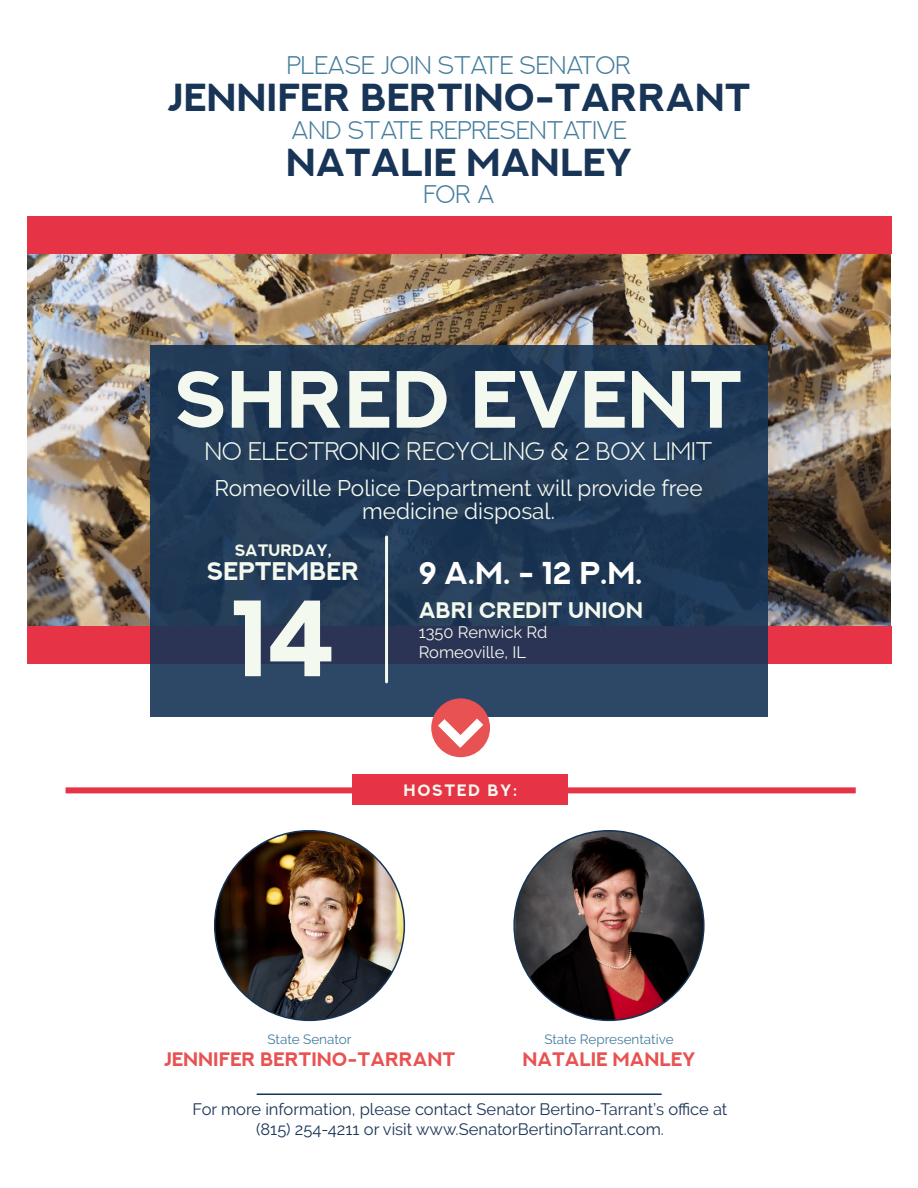
<style>
.page{position:relative;width:918px;height:1188px;background:#fff}
.page>*{position:absolute;margin:0;border:0;box-sizing:border-box;transform-origin:0 0}
.t1{font:700 108px "NEXTART";color:#f4f9ef}
.t2{font:700 81px "NEXTART";color:#f4f9ef}
.t3{font:700 39px "NEXTART";color:#183456}
.t4{font:700 31.5px "NEXTART";color:#fff}
.t5{font:300 25.5px "NEXTART";color:#467d9d}
.t6{font:300 25.5px "NEXTART";color:#f4f9ef}
.t7{font:700 25.5px "NEXTART";color:#f4f9ef}
.t8{font:22.5px/22.5px "Raleway";color:#f4f9ef;text-align:center}
.t9{font:700 22.5px "NEXTART";color:#f4f9ef}
.t10{font:700 19.5px "NEXTART";color:#e85252}
.t11{font:16.5px "Raleway";color:#1c3557}
.t12{font:16.5px "Raleway";color:#f4f9ef}
.t13{font:700 16.5px "NEXTART";letter-spacing:.1em;color:#f4f9ef}
.t14{font:700 16.5px "NEXTART";color:#f4f9ef}
.t15{font:13.5px "Raleway";color:#467d9d}
</style>
<div class="page">
<img style="left:27px;top:254px;width:864px;height:372px">
<div style="left:27px;top:216px;width:864px;height:38px;background:#e63446"></div>
<div style="left:27px;top:626px;width:864px;height:38px;background:#e63446"></div>
<svg style="left:151px;top:345px;width:617px;height:371px;background:#233b58"></svg>
<div style="left:431px;top:698px;width:59px;height:59px;background:#e85252;border-radius:50%"></div>
<svg style="left:438px;top:719px;width:45px;height:29px"></svg>
<hr style="left:257px;top:1094px;width:405px;height:1px;background:#163456">
<div style="left:66px;top:787px;width:790px;height:6px;background:#e63446"></div>
<div style="left:352px;top:774px;width:216px;height:31px;background:#e63446"></div>
<hr style="left:385px;top:537px;width:3px;height:145px;background:#f4f9ef">
<img style="left:215px;top:831px;width:189px;height:189px;border-radius:95px">
<img style="left:516px;top:831px;width:186px;height:189px">
<p class="t5" style="left:287px;top:51px;width:346px">PLEASE JOIN STATE SENATOR</p>
<p class="t3" style="left:167px;top:74px;width:585px">JENNIFER BERTINO-TARRANT</p>
<p class="t5" style="left:291px;top:115px;width:337px">AND STATE REPRESENTATIVE</p>
<p class="t3" style="left:286px;top:138px;width:348px">NATALIE MANLEY</p>
<p class="t5" style="left:424px;top:179px;width:72px">FOR A</p>
<p class="t2" style="left:174px;top:349px;width:570px">SHRED EVENT</p>
<p class="t6" style="left:205px;top:437px;width:509px">NO ELECTRONIC RECYCLING &amp; 2 BOX LIMIT</p>
<p class="t8" style="left:214px;top:477px;width:490px">Romeoville Police Department will provide free medicine disposal.</p>
<p class="t14" style="left:235px;top:540px;width:98px">SATURDAY,</p>
<p class="t7" style="left:207px;top:555px;width:154px">SEPTEMBER</p>
<p class="t1" style="left:231px;top:572px;width:105px">14</p>
<p class="t4" style="left:419px;top:553px;width:225px">9 A.M. - 12 P.M.</p>
<p class="t9" style="left:419px;top:596px;width:226px">ABRI CREDIT UNION</p>
<p class="t12" style="left:419px;top:622px;width:130px">1350 Renwick Rd</p>
<p class="t12" style="left:419px;top:642px;width:109px">Romeoville, IL</p>
<p class="t13" style="left:404px;top:780px;width:115px">HOSTED BY:</p>
<p class="t15" style="left:268px;top:1031px;width:86px">State Senator</p>
<p class="t10" style="left:164px;top:1047px;width:293px">JENNIFER BERTINO-TARRANT</p>
<p class="t15" style="left:544px;top:1031px;width:131px">State Representative</p>
<p class="t10" style="left:522px;top:1047px;width:175px">NATALIE MANLEY</p>
<p class="t11" style="left:193px;top:1099px;width:536px">For more information, please contact Senator Bertino-Tarrant’s office at</p>
<p class="t11" style="left:256px;top:1119px;width:409px">(815) 254-4211 or visit www.SenatorBertinoTarrant.com.</p>
</div>
